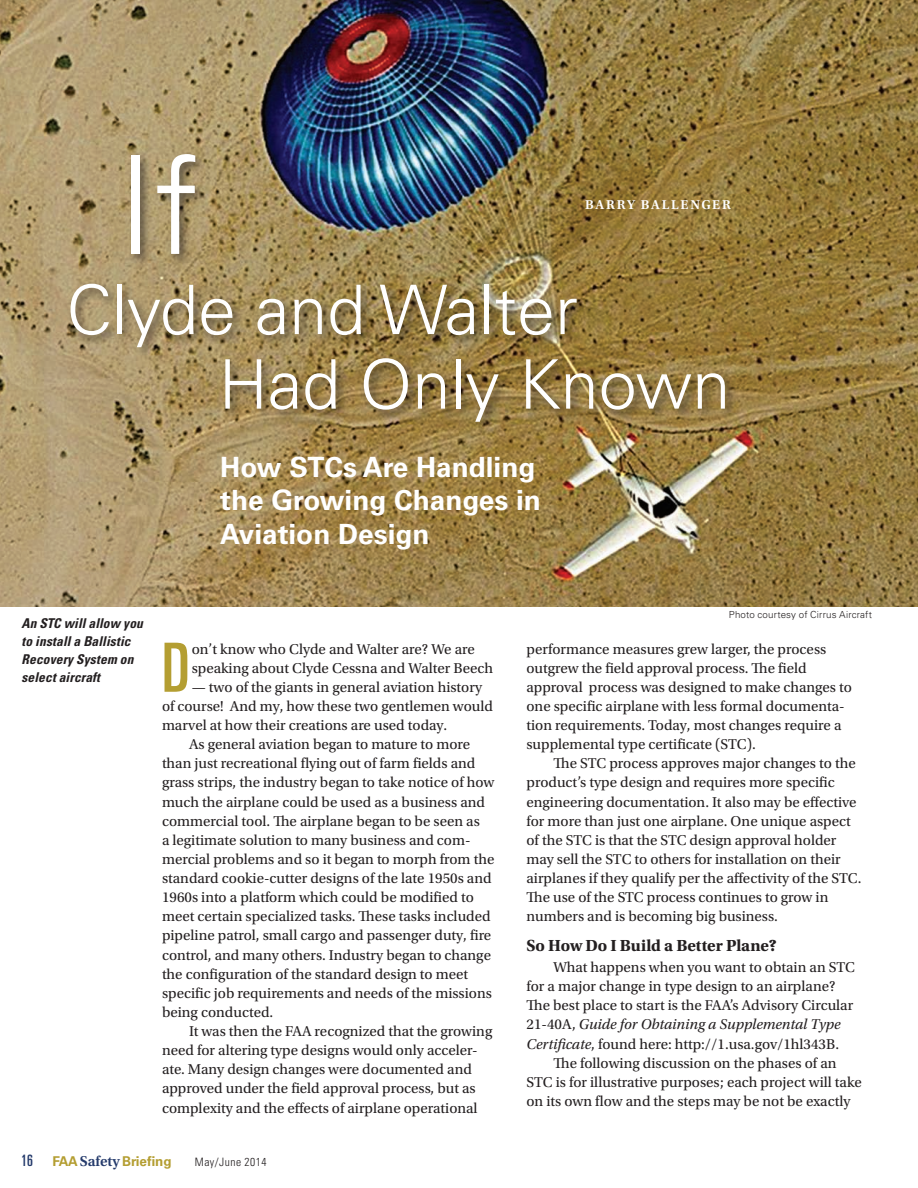
<style>
.page{position:relative;width:918px;height:1188px;background:#fff}
.page>*{position:absolute;margin:0;border:0;box-sizing:border-box;transform-origin:0 0}
.t1{font:300 136.05px "Univers LT Std";color:#fff}
.t2{font:300 68.4px "Univers LT Std";color:#fff}
.body_drop_cap{font:ultra-condensed 67.95px "Univers LT Std";color:#b49e32}
.t3{font:700 27.9px/33.5px "Univers LT Std";color:#fff}
.subhead_2{font:700 16.8px "Utopia Std";letter-spacing:-.005em;color:#231f20}
.body1{font:15px/19px "Utopia Std";color:#231f20}
.body_drop_cap-2{font:15px/19.2px "Utopia Std";color:#231f20}
.t4{font:italic 700 condensed 13.5px/18px "Univers LT Std";letter-spacing:.01em;color:#231f20}
.t5{font:700 13.5px "Univers LT Std";color:#b49e32}
.byline{font:600 13.5px "Utopia Std";letter-spacing:.13em;color:#fff}
.t6{font:300 condensed 11.55px "Univers LT Std";letter-spacing:.04em;color:#231f20}
.photo_credit{font:300 9.75px "Univers LT Std";letter-spacing:.015em;color:#231f20}
.s1{font-style:italic}
.s2{font-weight:400;font-stretch:ultra-condensed;font-size:15.75px;color:#253b6c}
.s3{font-family:"Utopia Std";font-weight:600;font-size:15px;color:#253b6c}
</style>
<div class="page">
<img style="left:0;top:0;width:918px;height:606px">
<div style="left:128px;top:151px;width:80px;height:116px;background:#231f20;opacity:.6"></div>
<div style="left:67px;top:280px;width:522px;height:79px;background:#231f20;opacity:.6"></div>
<div style="left:222px;top:355px;width:516px;height:79px;background:#231f20;opacity:.6"></div>
<p class="t1" style="left:117px;top:124px;width:85px">If</p>
<p class="t2" style="left:66px;top:269px;width:513px">Clyde and Walter</p>
<p class="t2" style="left:219px;top:343px;width:513px">Had Only Known</p>
<p class="byline" style="left:585px;top:197px;width:147px">BARRY BALLENGER</p>
<p class="t3" style="left:220px;top:450px;width:322px">How STCs Are Handling the Growing Changes in<br>Aviation Design</p>
<p class="t4" style="left:21px;top:614px;width:123px">An STC will allow you to install a Ballistic<br>Recovery System on select aircraft</p>
<p class="body_drop_cap" style="left:162px;top:629px;width:29px">D</p>
<p class="body_drop_cap-2" style="left:192px;top:639px;width:303px">on’t know who Clyde and Walter are? We are speaking about Clyde Cessna and Walter Beech</p>
<p class="body_drop_cap-2" style="left:162px;top:678px;width:333px;text-indent:30px">— two of the giants in general aviation history of course! And my, how these two gentlemen would marvel at how their creations are used today.</p>
<p class="body1" style="left:162px;top:735px;width:334px;text-indent:27px">As general aviation began to mature to more than just recreational flying out of farm fields and grass strips, the industry began to take notice of how much the airplane could be used as a business and commercial tool. The airplane began to be seen as<br>a legitimate solution to many business and com&shy;mercial problems and so it began to morph from the standard cookie-cutter designs of the late 1950s and 1960s into a platform which could be modified to meet certain specialized tasks. These tasks included pipeline patrol, small cargo and passenger duty, fire control, and many others. Industry began to change the configuration of the standard design to meet specific job requirements and needs of the missions being conducted.</p>
<p class="body1" style="left:162px;top:1022px;width:332px;text-indent:27px">It was then the FAA recognized that the growing need for altering type designs would only acceler&shy;ate. Many design changes were documented and approved under the field approval process, but as complexity and the effects of airplane operational</p>
<p class="photo_credit" style="left:729px;top:609px;width:145px">Photo courtesy of Cirrus Aircraft</p>
<p class="body1" style="left:527px;top:639px;width:327px">performance measures grew larger, the process outgrew the field approval process. The field approval process was designed to make changes to one specific airplane with less formal documenta&shy;tion requirements. Today, most changes require a supplemental type certificate (STC).</p>
<p class="body1" style="left:527px;top:754px;width:337px;text-indent:27px">The STC process approves major changes to the product’s type design and requires more specific engineering documentation. It also may be effective for more than just one airplane. One unique aspect of the STC is that the STC design approval holder may sell the STC to others for installation on their airplanes if they qualify per the affectivity of the STC.<br>The use of the STC process continues to grow in numbers and is becoming big business.</p>
<p class="subhead_2" style="left:526px;top:936px;width:252px">So How Do I Build a Better Plane?</p>
<p class="body1" style="left:526px;top:958px;width:330px;text-indent:27px">What happens when you want to obtain an STC for a major change in type design to an airplane?<br>The best place to start is the FAA’s Advisory Circular 21-40A, <span class="s1">Guide for Obtaining a Supplemental Type Certificate</span>, found here: http://1.usa.gov/1hl343B.</p>
<p class="body1" style="left:526px;top:1054px;width:337px;text-indent:27px">The following discussion on the phases of an<br>STC is for illustrative purposes; each project will take on its own flow and the steps may be not be exactly</p>
<p class="t5" style="left:21px;top:1153px;width:152px"><span class="s2">16</span> FAA <span class="s3">Safety</span> Briefing</p>
<p class="t6" style="left:195px;top:1155px;width:73px">May/June 2014</p>
</div>
